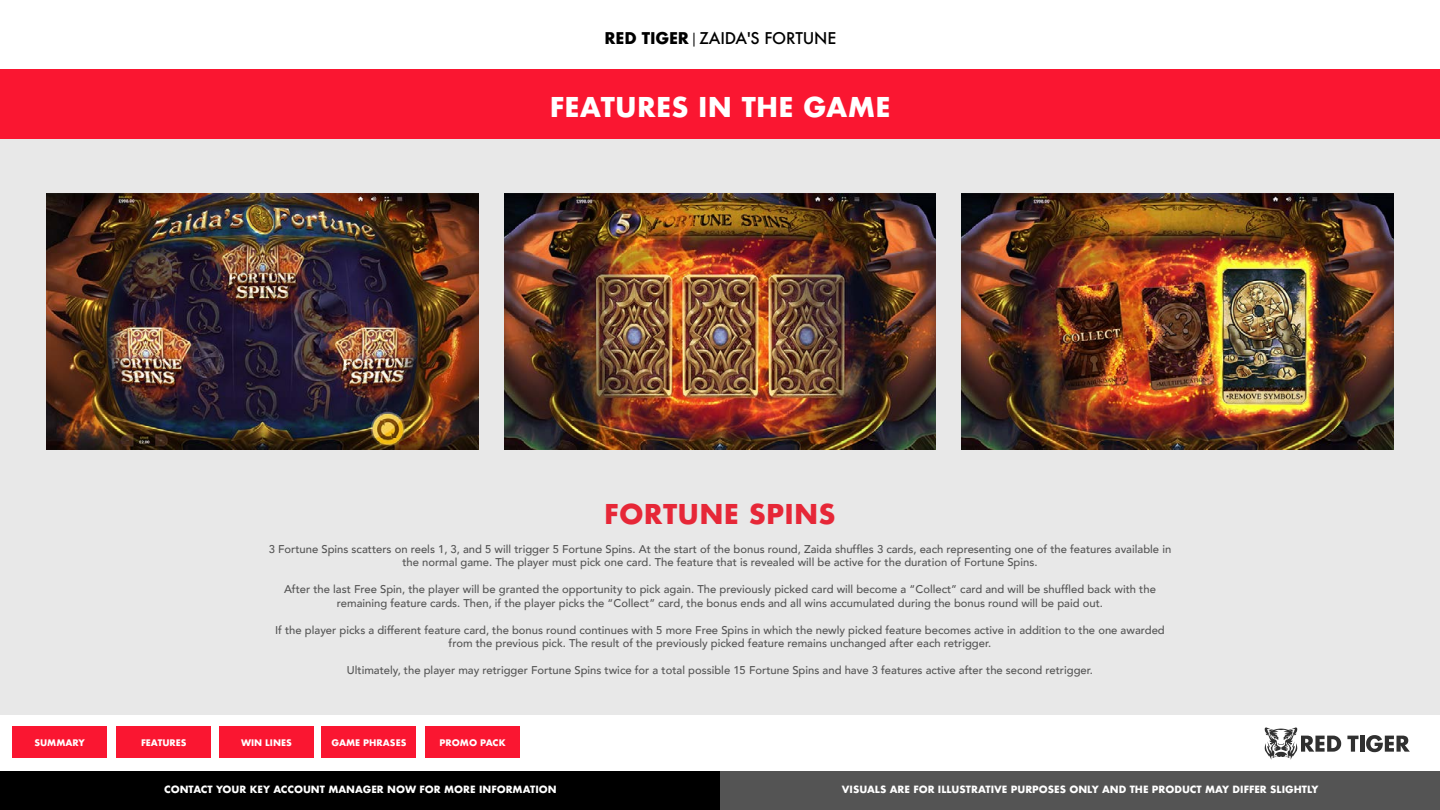
<style>
.page{position:relative;width:1440px;height:810px;background:#fff}
.page>*{position:absolute;margin:0;border:0;box-sizing:border-box;transform-origin:0 0}
.t1{font:700 26.55px "Futura";letter-spacing:.01em;color:#fff}
.t2{font:700 26.55px "Futura";letter-spacing:.01em;color:#e62737}
.t3{font:500 15.75px "Futura";letter-spacing:-.01em;color:#000}
.t4{font:500 11.25px/13.5px "Avenir";color:#545454;text-align:center}
.t5{font:700 9.75px "Futura";color:#fff}
.t6{font:700 8.85px "Futura";color:#fff}
.s1{font-weight:700}
.s2{font-family:"PF Din Display Pro";font-weight:400}
</style>
<div class="page">
<svg style="left:1265px;top:727px;width:76px;height:33px"></svg>
<svg style="left:1347px;top:736px;width:12px;height:16px"></svg>
<hr style="left:1360px;top:736px;width:4px;height:16px;background:#303030">
<svg style="left:1366px;top:735px;width:44px;height:17px"></svg>
<div style="left:0;top:70px;width:1440px;height:644px;background:#e8e8e8"></div>
<div style="left:0;top:69px;width:1440px;height:69px;background:#fa1631"></div>
<div style="left:0;top:771px;width:720px;height:39px;background:#000"></div>
<div style="left:720px;top:771px;width:720px;height:39px;background:#545454"></div>
<div style="left:12px;top:727px;width:95px;height:31px;background:#fa1631"></div>
<div style="left:116px;top:727px;width:95px;height:31px;background:#fa1631"></div>
<div style="left:219px;top:727px;width:95px;height:31px;background:#fa1631"></div>
<div style="left:322px;top:727px;width:94px;height:31px;background:#fa1631"></div>
<div style="left:425px;top:727px;width:95px;height:31px;background:#fa1631"></div>
<img style="left:47px;top:193px;width:431px;height:256px">
<img style="left:504px;top:193px;width:432px;height:256px">
<img style="left:962px;top:193px;width:431px;height:256px">
<h2 class="t3" style="left:605px;top:27px;width:233px"><span class="s1">RED TIGER</span> <span class="s2">|</span> ZAIDA'S FORTUNE</h2>
<h1 class="t1" style="left:550px;top:88px;width:342px">FEATURES IN THE GAME</h1>
<h1 class="t2" style="left:604px;top:495px;width:233px">FORTUNE SPINS</h1>
<p class="t4" style="left:269px;top:541px;width:904px">3 Fortune Spins scatters on reels 1, 3, and 5 will trigger 5 Fortune Spins. At the start of the bonus round, Zaida shuffles 3 cards, each representing one of the features available in the normal game. The player must pick one card. The feature that is revealed will be active for the duration of Fortune Spins.</p>
<p class="t4" style="left:284px;top:582px;width:873px">After the last Free Spin, the player will be granted the opportunity to pick again. The previously picked card will become a “Collect” card and will be shuffled back with the remaining feature cards. Then, if the player picks the “Collect” card, the bonus ends and all wins accumulated during the bonus round will be paid out.</p>
<p class="t4" style="left:275px;top:622px;width:891px">If the player picks a different feature card, the bonus round continues with 5 more Free Spins in which the newly picked feature becomes active in addition to the one awarded from the previous pick. The result of the previously picked feature remains unchanged after each retrigger.</p>
<p class="t4" style="left:347px;top:663px;width:748px">Ultimately, the player may retrigger Fortune Spins twice for a total possible 15 Fortune Spins and have 3 features active after the second retrigger.</p>
<p class="t6" style="left:34px;top:736px;width:52px">SUMMARY</p>
<p class="t6" style="left:141px;top:736px;width:47px">FEATURES</p>
<p class="t6" style="left:241px;top:736px;width:52px">WIN LINES</p>
<p class="t6" style="left:332px;top:736px;width:76px">GAME PHRASES</p>
<p class="t6" style="left:440px;top:736px;width:68px">PROMO PACK</p>
<p class="t5" style="left:164px;top:783px;width:394px">CONTACT YOUR KEY ACCOUNT MANAGER NOW FOR MORE INFORMATION</p>
<p class="t5" style="left:842px;top:783px;width:478px">VISUALS ARE FOR ILLUSTRATIVE PURPOSES ONLY AND THE PRODUCT MAY DIFFER SLIGHTLY</p>
</div>
